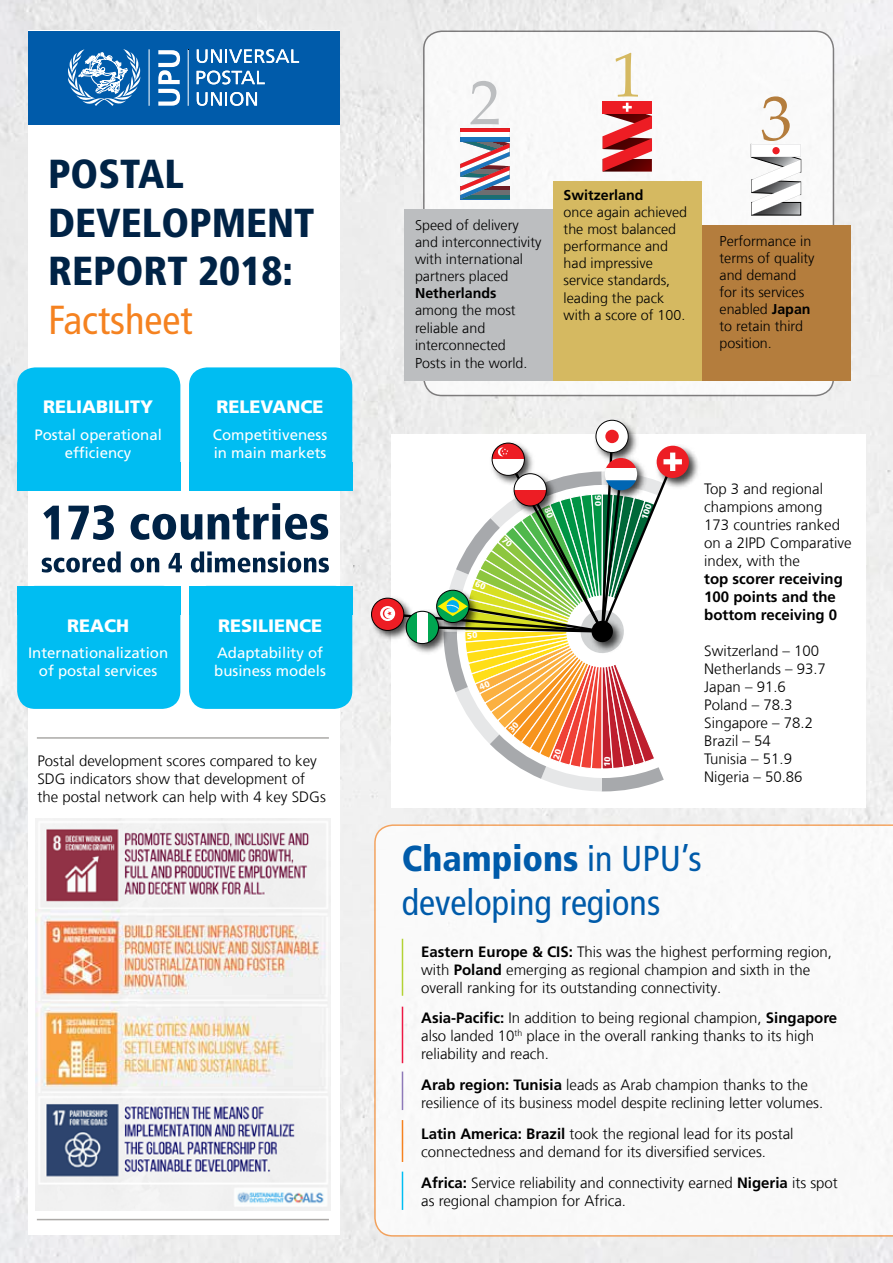
<style>
.page{position:relative;width:893px;height:1263px;background:#ededed}
.page>*{position:absolute;margin:0;border:0;box-sizing:border-box;transform-origin:0 0}
.t1{font:900 condensed 40.5px/48.6px "Frutiger LT Com";color:#002346}
.t2{font:condensed 40.5px "Frutiger LT Com";color:#f58220}
.t3{font:condensed 36px/43.2px "Frutiger LT Com";color:#005baa}
.t4{font:900 18px "Frutiger LT Com";color:#fff}
.t5{font:300 15px/18px "Frutiger LT Com";color:#000}
.t6{font:15px/18px "Frutiger LT Com";color:#fff;text-align:center}
.t7{font:700 15px/18px "Frutiger LT Com";color:#000}
.t8{font:300 14.25px/17.1px "Frutiger LT Com";color:#000}
.t9{font:700 14.25px "Frutiger LT Com";color:#000}
.t10{font:900 8.55px "Frutiger LT Com";color:#fff}
.s1{font-weight:700}
.s2{font-weight:900}
</style>
<div class="page">
<div style="left:28px;top:31px;width:311px;height:1204px;background:#fff"></div>
<div style="left:424px;top:31px;width:409px;height:364px;background:#fff;border-radius:18px"></div>
<div style="left:423px;top:31px;width:411px;height:365px;border:2px solid #4e4c4d;border-radius:18px"></div>
<div style="left:391px;top:435px;width:475px;height:373px;background:#fff"></div>
<svg style="left:42px;top:551px;width:287px;height:21px"></svg>
<svg style="left:43px;top:503px;width:285px;height:37px"></svg>
<div style="left:17px;top:367px;width:163px;height:123px;background:#00bdf2;border-radius:18px"></div>
<div style="left:17px;top:462px;width:163px;height:28px;background:#00bdf2"></div>
<div style="left:189px;top:367px;width:163px;height:123px;background:#00bdf2;border-radius:18px"></div>
<div style="left:189px;top:462px;width:163px;height:28px;background:#00bdf2"></div>
<div style="left:17px;top:586px;width:163px;height:123px;background:#00bdf2;border-radius:18px"></div>
<div style="left:17px;top:586px;width:163px;height:28px;background:#00bdf2"></div>
<div style="left:189px;top:586px;width:163px;height:123px;background:#00bdf2;border-radius:18px"></div>
<div style="left:189px;top:586px;width:163px;height:28px;background:#00bdf2"></div>
<img style="left:689px;top:449px;width:9px;height:35px">
<img style="left:589px;top:404px;width:55px;height:16px">
<img style="left:352px;top:589px;width:19px;height:58px">
<div style="left:404px;top:209px;width:149px;height:172px;background:#bcbec0"></div>
<div style="left:553px;top:181px;width:149px;height:200px;background:#d5b961"></div>
<div style="left:702px;top:226px;width:148px;height:155px;background:#b47d3d"></div>
<svg style="left:602px;top:53px;width:50px;height:119px"></svg>
<svg style="left:751px;top:96px;width:50px;height:119px"></svg>
<div style="left:772px;top:147px;width:8px;height:7px;background:#ed1d24;border-radius:50%"></div>
<svg style="left:460px;top:81px;width:50px;height:118px"></svg>
<svg style="left:374px;top:824px;width:519px;height:412px"></svg>
<hr style="left:402px;top:939px;width:1px;height:57px;background:#b3d235">
<hr style="left:402px;top:1007px;width:1px;height:56px;background:#ed1844">
<hr style="left:402px;top:1071px;width:1px;height:39px;background:#8e79b8">
<hr style="left:402px;top:1120px;width:1px;height:42px;background:#f58220">
<hr style="left:402px;top:1171px;width:1px;height:39px;background:#00bdf2">
<img style="left:35px;top:818px;width:295px;height:92px">
<img style="left:35px;top:910px;width:295px;height:91px">
<img style="left:35px;top:1001px;width:295px;height:92px">
<img style="left:35px;top:1093px;width:295px;height:117px">
<hr style="left:37px;top:737px;width:292px;height:2px;background:#aba9a7">
<hr style="left:37px;top:1219px;width:292px;height:1px;background:#aba9a7">
<div style="left:28px;top:31px;width:311px;height:93px;background:#005baa"></div>
<hr style="left:149px;top:49px;width:1px;height:57px;background:#fff">
<hr style="left:188px;top:49px;width:1px;height:57px;background:#fff">
<svg style="left:68px;top:49px;width:72px;height:57px"></svg>
<svg style="left:158px;top:50px;width:22px;height:56px"></svg>
<svg style="left:197px;top:49px;width:102px;height:14px"></svg>
<svg style="left:197px;top:71px;width:68px;height:13px"></svg>
<svg style="left:197px;top:92px;width:60px;height:14px"></svg>
<svg style="left:371px;top:420px;width:318px;height:371px"></svg>
<h1 class="t1" style="left:48px;top:149px;width:268px">POSTAL<br>DEVELOPMENT<br>REPORT 2018:</h1>
<h1 class="t2" style="left:48px;top:296px;width:146px">Factsheet</h1>
<p class="t4" style="left:43px;top:396px;width:112px">RELIABILITY</p>
<p class="t6" style="left:34px;top:426px;width:129px">Postal operational efficiency</p>
<p class="t4" style="left:217px;top:396px;width:109px">RELEVANCE</p>
<p class="t6" style="left:213px;top:426px;width:116px;text-align:left">Competitiveness in main markets</p>
<p class="t4" style="left:67px;top:615px;width:64px">REACH</p>
<p class="t6" style="left:28px;top:644px;width:142px">Internationalization of postal services</p>
<p class="t4" style="left:218px;top:615px;width:106px">RESILIENCE</p>
<p class="t6" style="left:214px;top:644px;width:113px;text-align:left">Adaptability of business models</p>
<p class="t5" style="left:37px;top:752px;width:290px">Postal development scores compared to key<br>SDG indicators show that development of the postal network can help with 4 key SDGs</p>
<p class="t8" style="left:415px;top:217px;width:128px">Speed of delivery and interconnectivity with international partners placed</p>
<p class="t9" style="left:415px;top:285px;width:83px">Netherlands</p>
<p class="t8" style="left:415px;top:302px;width:114px">among the most reliable and interconnected<br>Posts in the world.</p>
<p class="t9" style="left:564px;top:187px;width:81px">Switzerland</p>
<p class="t8" style="left:564px;top:204px;width:125px">once again achieved the most balanced performance and had impressive service standards, leading the pack with a score of 100.</p>
<p class="t8" style="left:720px;top:232px;width:96px">Performance in terms of quality and demand for its services enabled <span class="s1">Japan </span>to retain third position.</p>
<p class="t10" style="left:603px;top:495px;width:12px;rotate:90deg">90</p>
<p class="t5" style="left:704px;top:479px;width:149px">Top 3 and regional champions among<br>173 countries ranked on a 2IPD Comparative index, with the</p>
<p class="t7" style="left:704px;top:569px;width:140px">top scorer receiving<br>100 points and the bottom receiving 0</p>
<p class="t5" style="left:704px;top:641px;width:123px">Switzerland – 100<br>Netherlands – 93.7<br>Japan – 91.6<br>Poland – 78.3<br>Singapore – 78.2<br>Brazil – 54<br>Tunisia – 51.9<br>Nigeria – 50.86</p>
<h2 class="t3" style="left:402px;top:837px;width:301px"><span class="s2">Champions</span> in UPU’s developing regions</h2>
<p class="t5" style="left:421px;top:942px;width:412px"><span class="s1">Eastern Europe &amp; CIS:</span> This was the highest performing region, with <span class="s1">Poland</span> emerging as regional champion and sixth in the overall ranking for its outstanding connectivity.</p>
<p class="t5" style="left:421px;top:1009px;width:417px"><span class="s1">Asia-Pacific:</span> In addition to being regional champion, <span class="s1">Singapore </span>also landed 10<sup>th</sup> place in the overall ranking thanks to its high reliability and reach.</p>
<p class="t5" style="left:421px;top:1076px;width:403px"><span class="s1">Arab region: Tunisia</span> leads as Arab champion thanks to the resilience of its business model despite reclining letter volumes.</p>
<p class="t5" style="left:421px;top:1125px;width:374px"><span class="s1">Latin America: Brazil</span> took the regional lead for its postal connectedness and demand for its diversified services.</p>
<p class="t5" style="left:421px;top:1173px;width:418px"><span class="s1">Africa:</span> Service reliability and connectivity earned <span class="s1">Nigeria</span> its spot as regional champion for Africa.</p>
</div>
